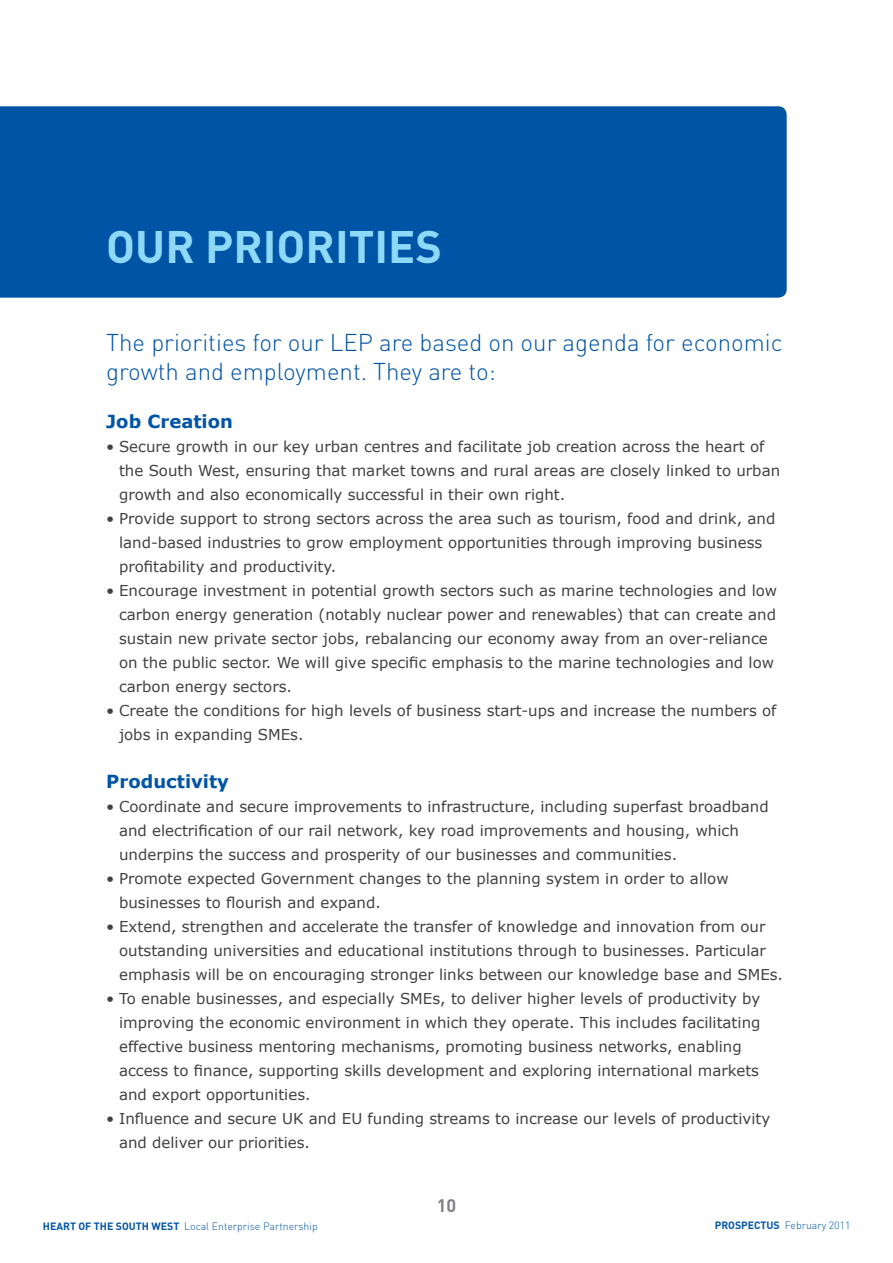
<style>
.page{position:relative;width:893px;height:1263px;background:#fff}
.page>*{position:absolute;margin:0;border:0;box-sizing:border-box;transform-origin:0 0}
.t1{font:700 45px "DIN";color:#8ed8f8}
.t2{font:300 24px/28.8px "DIN";color:#0054a6}
.t3{font:700 18px "Verdana";color:#0054a6}
.t4{font:700 18px "DIN";color:#808285}
.t5{font:15px/24px "Verdana";color:#414142}
.t6{font:300 10.5px "DIN";color:#0054a6}
.s1{font-weight:700}
</style>
<div class="page">
<div style="left:0;top:106px;width:787px;height:192px;background:#0054a6"></div>
<h1 class="t1" style="left:106px;top:217px;width:334px">OUR PRIORITIES</h1>
<h2 class="t2" style="left:106px;top:327px;width:678px">The priorities for our LEP are based on our agenda for economic growth and employment. They are to:</h2>
<p class="t3" style="left:106px;top:409px;width:128px">Job Creation</p>
<p class="t5" style="left:119px;top:434px;width:663px;text-indent:-13px">• Secure growth in our key urban centres and facilitate job creation across the heart of the South West, ensuring that market towns and rural areas are closely linked to urban growth and also economically successful in their own right.</p>
<p class="t5" style="left:119px;top:506px;width:658px;text-indent:-13px">• Provide support to strong sectors across the area such as tourism, food and drink, and land-based industries to grow employment opportunities through improving business profitability and productivity.</p>
<p class="t5" style="left:119px;top:578px;width:660px;text-indent:-13px">• Encourage investment in potential growth sectors such as marine technologies and low carbon energy generation (notably nuclear power and renewables) that can create and sustain new private sector jobs, rebalancing our economy away from an over-reliance on the public sector. We will give specific emphasis to the marine technologies and low carbon energy sectors.</p>
<p class="t5" style="left:119px;top:698px;width:659px;text-indent:-13px">• Create the conditions for high levels of business start-ups and increase the numbers of jobs in expanding SMEs.</p>
<p class="t3" style="left:106px;top:769px;width:124px">Productivity</p>
<p class="t5" style="left:119px;top:794px;width:651px;text-indent:-13px">• Coordinate and secure improvements to infrastructure, including superfast broadband and electrification of our rail network, key road improvements and housing, which underpins the success and prosperity of our businesses and communities.</p>
<p class="t5" style="left:119px;top:866px;width:611px;text-indent:-13px">• Promote expected Government changes to the planning system in order to allow businesses to flourish and expand.</p>
<p class="t5" style="left:119px;top:914px;width:665px;text-indent:-13px">• Extend, strengthen and accelerate the transfer of knowledge and innovation from our outstanding universities and educational institutions through to businesses. Particular emphasis will be on encouraging stronger links between our knowledge base and SMEs.</p>
<p class="t5" style="left:119px;top:986px;width:643px;text-indent:-13px">• To enable businesses, and especially SMEs, to deliver higher levels of productivity by improving the economic environment in which they operate. This includes facilitating effective business mentoring mechanisms, promoting business networks, enabling access to finance, supporting skills development and exploring international markets and export opportunities.</p>
<p class="t5" style="left:119px;top:1106px;width:653px;text-indent:-13px">• Influence and secure UK and EU funding streams to increase our levels of productivity and deliver our priorities.</p>
<p class="t4" style="left:437px;top:1193px;width:21px">10</p>
<p class="t6" style="left:43px;top:1219px;width:276px"><span class="s1">HEART OF TH E SOUTH WEST</span> Local Enterprise Partnership</p>
<p class="t6" style="left:715px;top:1219px;width:137px"><span class="s1">PROSPECTUS</span> February 2011</p>
</div>
